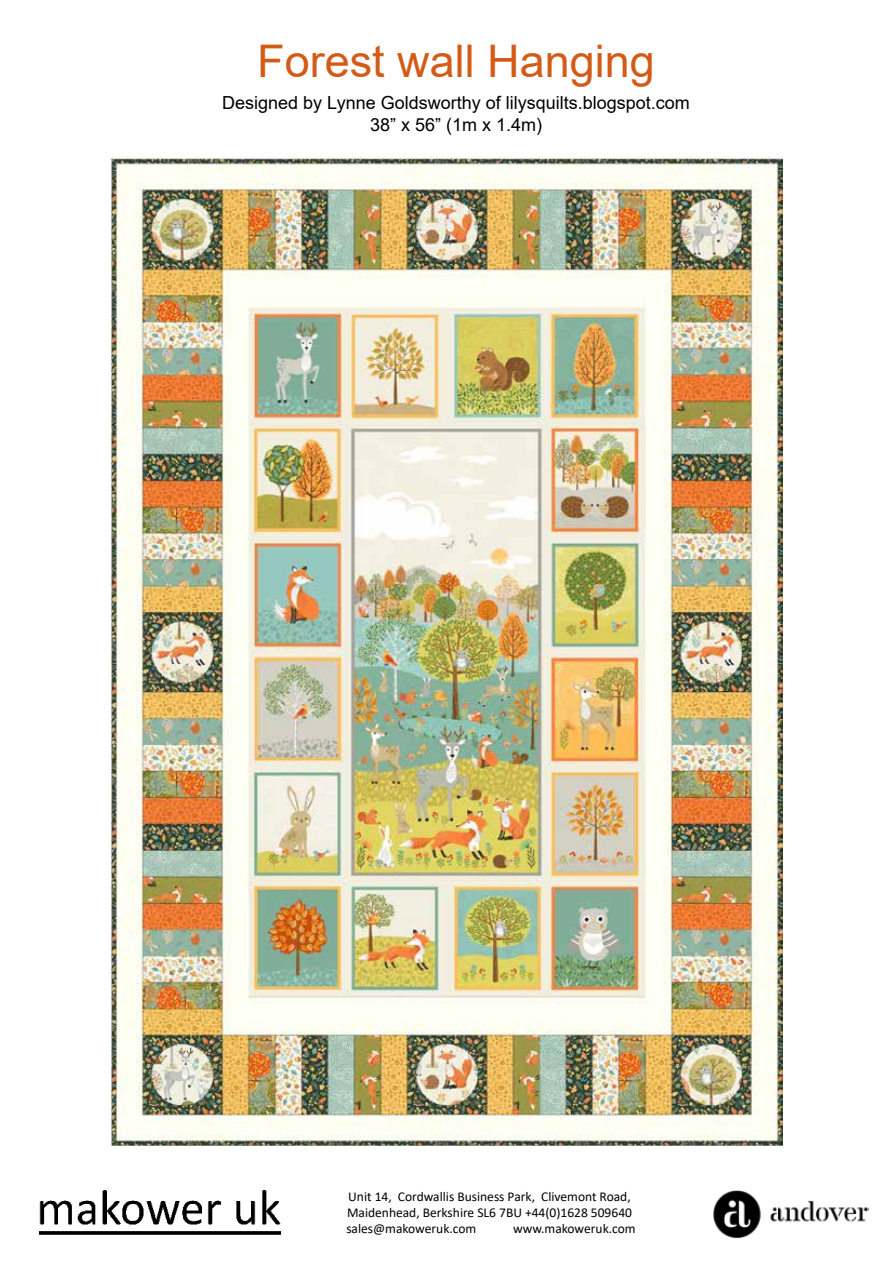
<style>
.page{position:relative;width:893px;height:1263px;background:#fff}
.page>*{position:absolute;margin:0;border:0;box-sizing:border-box;transform-origin:0 0}
.t1{font:45px "Arial";color:#d35b17}
.t2{font:18px/21.6px "Arial";color:#000;text-align:center}
.t3{font:13.5px/16.2px "Calibri";color:#000;text-align:justify}
</style>
<div class="page">
<img style="left:713px;top:1190px;width:155px;height:47px">
<img style="left:40px;top:1191px;width:240px;height:44px">
<img style="left:111px;top:158px;width:671px;height:988px">
<h1 class="t1" style="left:257px;top:30px;width:399px">Forest wall Hanging</h1>
<h2 class="t2" style="left:222px;top:92px;width:469px">Designed by Lynne Goldsworthy of lilysquilts.blogspot.com<br>38” x 56” (1m x 1.4m)</h2>
<p class="t3" style="left:346px;top:1188px;width:287px">Unit 14, Cordwallis Business Park, Clivemont Road, Maidenhead, Berkshire SL6 7BU +44(0)1628 509640 sales@makoweruk.com</p>
<p class="t3" style="left:513px;top:1220px;width:124px">www.makoweruk.com</p>
</div>
